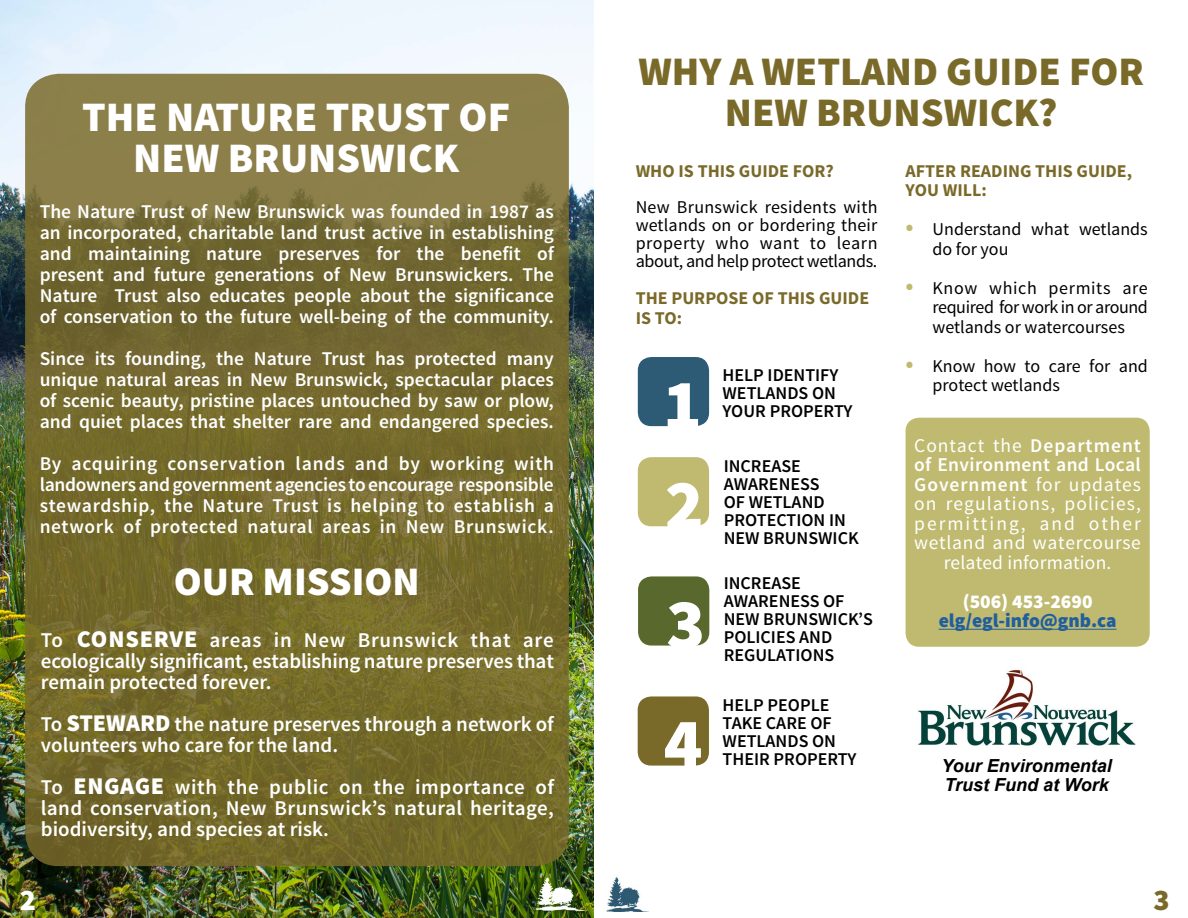
<style>
.page{position:relative;width:1188px;height:918px;background:#fff}
.page>*{position:absolute;margin:0;border:0;box-sizing:border-box;transform-origin:0 0}
.t1{font:900 72px/100.4px "Source Sans Pro";color:#fff}
.t2{font:900 42px/40.5px "Source Sans Pro";color:#fff;text-align:center}
.t3{font:900 40.5px/40.5px "Source Sans Pro";color:#7a6a2a;text-align:center}
.t4{font:900 40.5px "Source Sans Pro";color:#fff}
.t5{font:900 30px "Source Sans Pro";color:#fff}
.t6{font:900 30px "Source Sans Pro";color:#7a6a2a}
.t7{font:600 21px/21px "Source Sans Pro";color:#fff;text-align:justify}
.t8{font:600 19.5px/21px "Source Sans Pro";color:#fff;text-align:justify}
.t9{font:19.5px/19.5px "Source Sans Pro";letter-spacing:.05em;color:#fff;text-align:center}
.t10{font:900 19.5px "Source Sans Pro";color:#215e9e}
.t11{font:900 19.5px "Source Sans Pro";color:#fff}
.t12{font:18px/19.5px "Source Sans Pro";color:#000;text-align:justify}
.t13{font:600 18px/18px "Source Sans Pro";color:#000}
.t14{font:700 18px/19.5px "Source Sans Pro";color:#7a6a2a}
.t15{font:italic 700 18px/19.5px "Arial";color:#000}
.s1{font-weight:900;font-size:24px}
.s2{font-size:27px;color:#bfba6f}
.s3{font-weight:600}
</style>
<div class="page">
<img style="left:0;top:0;width:594px;height:918px">
<svg style="left:25px;top:74px;width:544px;height:792px;background:#776d31"></svg>
<div style="left:638px;top:357px;width:71px;height:69px;background:#2d5a74;border-radius:14px"></div>
<div style="left:638px;top:457px;width:71px;height:69px;background:#bfba6f;border-radius:14px"></div>
<div style="left:638px;top:576px;width:71px;height:70px;background:#59692e;border-radius:14px"></div>
<div style="left:638px;top:696px;width:71px;height:70px;background:#7a6a2a;border-radius:14px"></div>
<div style="left:906px;top:418px;width:244px;height:229px;background:#bfba6f;border-radius:14px"></div>
<hr style="left:939px;top:629px;width:178px;height:1px;background:#215e9e">
<img style="left:918px;top:670px;width:218px;height:76px">
<img style="left:525px;top:876px;width:60px;height:36px">
<img style="left:606px;top:876px;width:43px;height:36px">
<h2 class="t2" style="left:82px;top:96px;width:430px">THE NATURE TRUST OF<br>NEW BRUNSWICK</h2>
<p class="t8" style="left:40px;top:202px;width:516px">The Nature Trust of New Brunswick was founded in 1987 as an incorporated, charitable land trust active in establishing and maintaining nature preserves for the benefit of present and future generations of New Brunswickers. The Nature Trust also educates people about the significance of conservation to the future well-being of the community.</p>
<p class="t8" style="left:40px;top:349px;width:516px">Since its founding, the Nature Trust has protected many unique natural areas in New Brunswick, spectacular places of scenic beauty, pristine places untouched by saw or plow, and quiet places that shelter rare and endangered species.</p>
<p class="t8" style="left:40px;top:454px;width:516px">By acquiring conservation lands and by working with landowners and government agencies to encourage responsible stewardship, the Nature Trust is helping to establish a network of protected natural areas in New Brunswick.</p>
<h3 class="t4" style="left:174px;top:553px;width:247px">OUR MISSION</h3>
<p class="t7" style="left:41px;top:631px;width:515px">To <span class="s1">CONSERVE</span> areas in New Brunswick that are ecologically significant, establishing nature preserves that remain protected forever.</p>
<p class="t7" style="left:41px;top:715px;width:515px">To <span class="s1">STEWARD</span> the nature preserves through a network of volunteers who care for the land.</p>
<p class="t7" style="left:41px;top:778px;width:515px">To <span class="s1">ENGAGE</span> with the public on the importance of land conservation, New Brunswick’s natural heritage, biodiversity, and species at risk.</p>
<h3 class="t3" style="left:639px;top:51px;width:507px">WHY A WETLAND GUIDE FOR<br>NEW BRUNSWICK?</h3>
<p class="t14" style="left:636px;top:162px;width:200px">WHO IS THIS GUIDE FOR?</p>
<p class="t12" style="left:636px;top:198px;width:243px;line-height:18px">New Brunswick residents with wetlands on or bordering their property who want to learn about, and help protect wetlands.</p>
<p class="t14" style="left:636px;top:289px;width:235px">THE PURPOSE OF THIS GUIDE<br>IS TO:</p>
<p class="t14" style="left:906px;top:162px;width:228px">AFTER READING THIS GUIDE,<br>YOU WILL:</p>
<p class="t12" style="left:933px;top:220px;width:217px;text-indent:-27px"><span class="s2">•</span> Understand what wetlands do for you</p>
<p class="t12" style="left:933px;top:278px;width:217px;text-indent:-27px"><span class="s2">•</span> Know which permits are required for work in or around wetlands or watercourses</p>
<p class="t12" style="left:933px;top:356px;width:217px;text-indent:-27px"><span class="s2">•</span> Know how to care for and protect wetlands</p>
<p class="t13" style="left:723px;top:367px;width:132px">HELP IDENTIFY<br>WETLANDS ON<br>YOUR PROPERTY</p>
<h1 class="t1" style="left:663px;top:354px;width:42px">1<br>2</h1>
<p class="t9" style="left:914px;top:436px;width:228px">Contact the <span class="s3">Department of Environment and Local<br>Government</span> for updates on regulations, policies, permitting, and other wetland and watercourse related information.</p>
<p class="t11" style="left:963px;top:588px;width:131px">(506) 453-2690</p>
<p class="t10" style="left:939px;top:607px;width:179px">elg/egl-info@gnb.ca</p>
<p class="t13" style="left:724px;top:457px;width:137px">INCREASE<br>AWARENESS<br>OF WETLAND<br>PROTECTION IN<br>NEW BRUNSWICK</p>
<p class="t13" style="left:724px;top:574px;width:151px">INCREASE<br>AWARENESS OF<br>NEW BRUNSWICK’S<br>POLICIES AND<br>REGULATIONS</p>
<p class="t13" style="left:723px;top:696px;width:135px">HELP PEOPLE<br>TAKE CARE OF<br>WETLANDS ON<br>THEIR PROPERTY</p>
<h1 class="t1" style="left:664px;top:564px;width:43px;line-height:119.4px">3<br>4</h1>
<p class="t15" style="left:942px;top:756px;width:172px">Your Environmental<br>Trust Fund at Work</p>
<h3 class="t5" style="left:20px;top:880px;width:18px">2</h3>
<h3 class="t6" style="left:1153px;top:880px;width:18px">3</h3>
</div>
